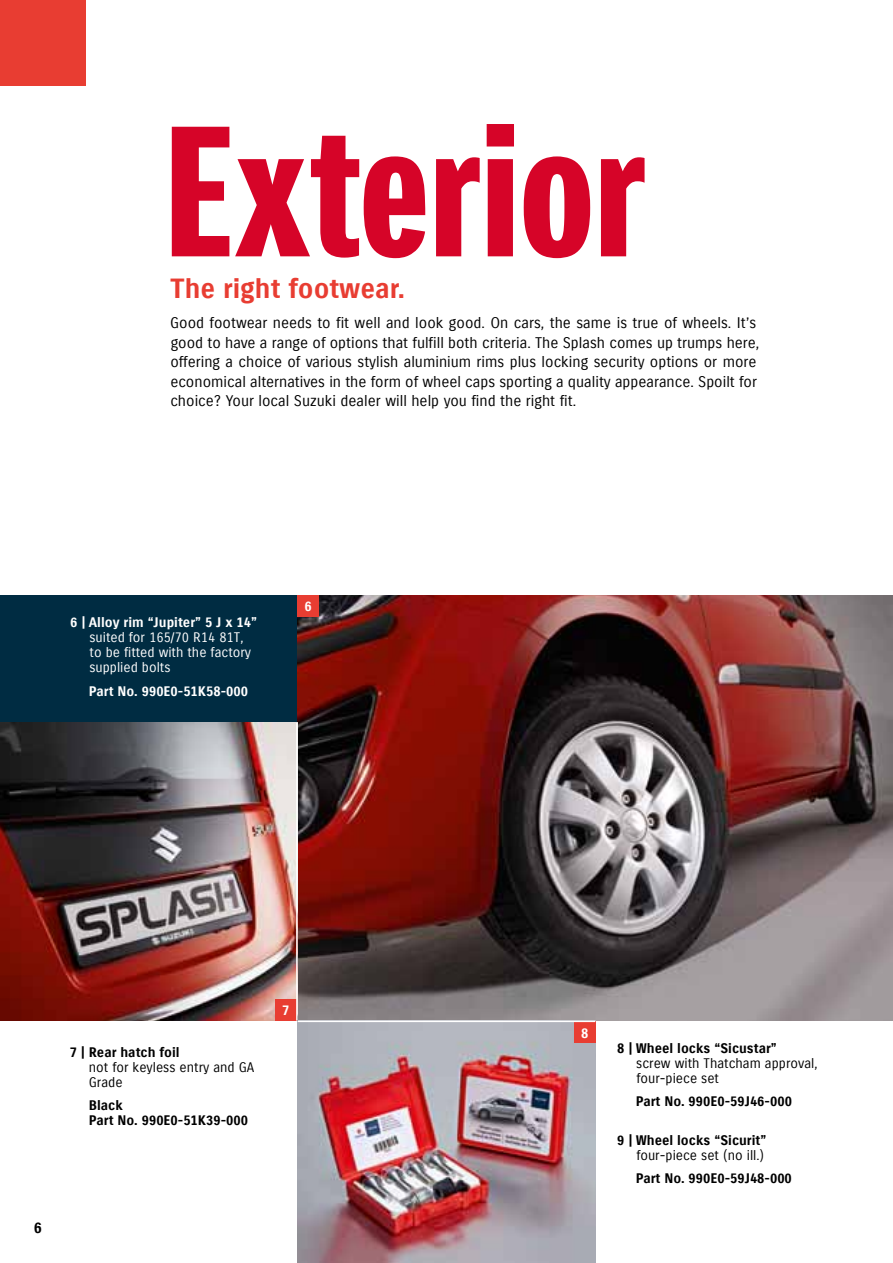
<style>
.page{position:relative;width:893px;height:1263px;background:#fff}
.page>*{position:absolute;margin:0;border:0;box-sizing:border-box;transform-origin:0 0}
.t1{font:180px "Suzuki PRO Headline";color:#d60428}
.t2{font:27px "Suzuki PRO Bold";color:#e83d32}
.t3{font:15px/19.5px "Suzuki PRO Regular";color:#000}
.t4{font:15px "Suzuki PRO Bold";color:#000}
.t5{font:13.5px/15px "Suzuki PRO Bold";color:#000}
.t6{font:13.5px/15px "Suzuki PRO Regular";color:#000}
.t7{font:13.5px/15px "Suzuki PRO Regular";color:#fff}
.t8{font:13.5px "Suzuki PRO Bold";color:#fff}
</style>
<div class="page">
<div style="left:0;top:595px;width:298px;height:425px;background:#002c42"></div>
<div style="left:0;top:0;width:85px;height:85px;background:#e83d32"></div>
<img style="left:298px;top:595px;width:595px;height:425px">
<img style="left:298px;top:1022px;width:297px;height:241px">
<img style="left:0;top:723px;width:296px;height:297px">
<div style="left:275px;top:999px;width:21px;height:21px;background:#e83d32"></div>
<div style="left:298px;top:595px;width:21px;height:22px;background:#e83d32"></div>
<div style="left:574px;top:1022px;width:21px;height:21px;background:#e83d32"></div>
<hr style="left:296px;top:723px;width:2px;height:297px;background:#fff">
<h1 class="t1" style="left:164px;top:84px;width:484px">Exterior</h1>
<h2 class="t2" style="left:170px;top:272px;width:236px">The right footwear.</h2>
<p class="t3" style="left:170px;top:313px;width:591px">Good footwear needs to fit well and look good. On cars, the same is true of wheels. It’s good to have a range of options that fulfill both criteria. The Splash comes up trumps here, offering a choice of various stylish aluminium rims plus locking security options or more economical alternatives in the form of wheel caps sporting a quality appearance. Spoilt for choice? Your local Suzuki dealer will help you find the right fit.</p>
<p class="t8" style="left:70px;top:614px;width:188px">6 | Alloy rim “Jupiter” 5 J x 14”</p>
<p class="t7" style="left:89px;top:630px;width:163px">suited for 165/70 R14 81T, to be fitted with the factory supplied bolts</p>
<p class="t8" style="left:89px;top:683px;width:161px">Part No. 990E0-51K58-000</p>
<p class="t8" style="left:305px;top:598px;width:9px">6</p>
<p class="t5" style="left:70px;top:1045px;width:112px">7 | Rear hatch foil</p>
<p class="t6" style="left:89px;top:1060px;width:167px">not for keyless entry and GA<br>Grade</p>
<p class="t5" style="left:89px;top:1098px;width:161px">Black<br>Part No. 990E0-51K39-000</p>
<p class="t8" style="left:282px;top:1002px;width:9px">7</p>
<p class="t4" style="left:34px;top:1219px;width:10px">6</p>
<p class="t8" style="left:581px;top:1025px;width:9px">8</p>
<p class="t5" style="left:617px;top:1040px;width:161px">8 | Wheel locks “Sicustar”</p>
<p class="t6" style="left:636px;top:1055px;width:183px">screw with Thatcham approval, four-piece set</p>
<p class="t5" style="left:636px;top:1094px;width:158px">Part No. 990E0-59J46-000</p>
<p class="t5" style="left:617px;top:1132px;width:151px">9 | Wheel locks “Sicurit”</p>
<p class="t6" style="left:636px;top:1147px;width:129px">four-piece set (no ill.)</p>
<p class="t5" style="left:636px;top:1171px;width:158px">Part No. 990E0-59J48-000</p>
</div>
